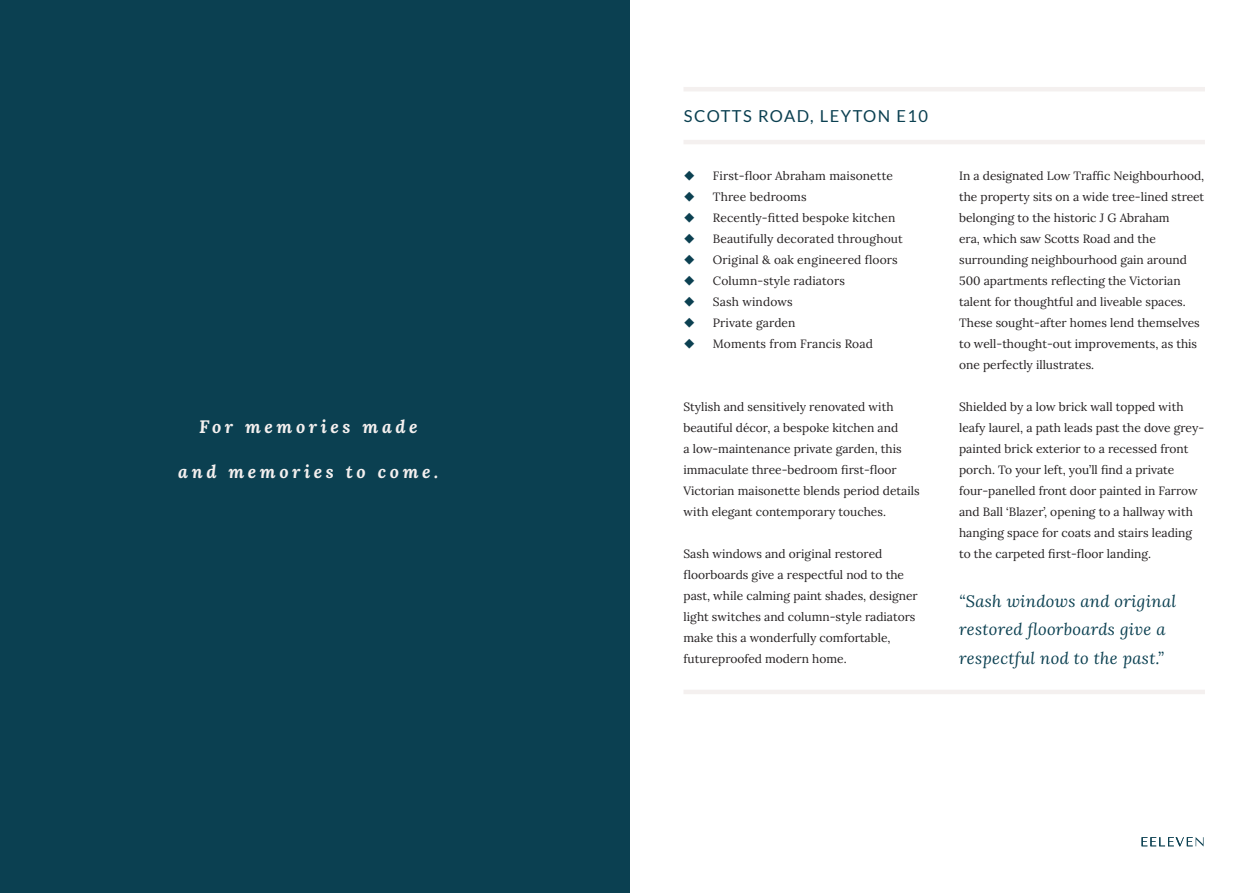
<style>
.page{position:relative;width:1259px;height:893px;background:#fff}
.page>*{position:absolute;margin:0;border:0;box-sizing:border-box;transform-origin:0 0}
.Inside_page_quote{font:italic 700 18px "Lora";letter-spacing:.2em;color:#f4f0ef}
.t1{font:italic 16.5px/28.5px "Lora";letter-spacing:.02em;color:#0b4051}
.Subheading{font:16.5px "Lato";letter-spacing:.09em;color:#0b4051}
.Body_copy_no_indent{font:12px/21px "Lora";color:#231f20}
</style>
<div class="page">
<svg style="left:1141px;top:837px;width:62px;height:9px"></svg>
<div style="left:0;top:0;width:629px;height:893px;background:#0b4051"></div>
<hr style="left:683px;top:690px;width:522px;height:4px;background:#f4f0ef">
<hr style="left:683px;top:87px;width:522px;height:4px;background:#f4f0ef">
<hr style="left:683px;top:140px;width:522px;height:4px;background:#f4f0ef">
<p class="Inside_page_quote" style="left:199px;top:414px;width:220px">For memories made</p>
<p class="Inside_page_quote" style="left:178px;top:459px;width:262px">and memories to come.</p>
<p class="Subheading" style="left:684px;top:107px;width:246px">SCOTTS ROAD, LEYTON E10</p>
<p class="Body_copy_no_indent" style="left:713px;top:164px;width:181px">First-floor Abraham maisonette</p>
<p class="Body_copy_no_indent" style="left:713px;top:185px;width:95px">Three bedrooms</p>
<p class="Body_copy_no_indent" style="left:713px;top:206px;width:184px">Recently-fitted bespoke kitchen</p>
<p class="Body_copy_no_indent" style="left:713px;top:227px;width:191px">Beautifully decorated throughout</p>
<p class="Body_copy_no_indent" style="left:713px;top:248px;width:186px">Original &amp; oak engineered floors</p>
<p class="Body_copy_no_indent" style="left:713px;top:269px;width:134px">Column-style radiators</p>
<p class="Body_copy_no_indent" style="left:713px;top:290px;width:81px">Sash windows</p>
<p class="Body_copy_no_indent" style="left:713px;top:311px;width:84px">Private garden</p>
<p class="Body_copy_no_indent" style="left:713px;top:332px;width:162px">Moments from Francis Road</p>
<p class="Body_copy_no_indent" style="left:683px;top:395px;width:237px">Stylish and sensitively renovated with beautiful décor, a bespoke kitchen and<br>a low-maintenance private garden, this immaculate three-bedroom first-floor Victorian maisonette blends period details with elegant contemporary touches.</p>
<p class="Body_copy_no_indent" style="left:683px;top:542px;width:236px">Sash windows and original restored floorboards give a respectful nod to the past, while calming paint shades, designer light switches and column-style radiators make this a wonderfully comfortable, futureproofed modern home.</p>
<p class="Body_copy_no_indent" style="left:959px;top:164px;width:247px">In a designated Low Traffic Neighbourhood, the property sits on a wide tree-lined street belonging to the historic J G Abraham<br>era, which saw Scotts Road and the surrounding neighbourhood gain around 500 apartments reflecting the Victorian talent for thoughtful and liveable spaces.<br>These sought-after homes lend themselves to well-thought-out improvements, as this one perfectly illustrates.</p>
<p class="Body_copy_no_indent" style="left:959px;top:395px;width:247px">Shielded by a low brick wall topped with leafy laurel, a path leads past the dove grey&shy;painted brick exterior to a recessed front porch. To your left, you’ll find a private four-panelled front door painted in Farrow and Ball ‘Blazer’, opening to a hallway with hanging space for coats and stairs leading to the carpeted first-floor landing.</p>
<p class="t1" style="left:959px;top:586px;width:218px">“Sash windows and original restored floorboards give a respectful nod to the past.”</p>
</div>
